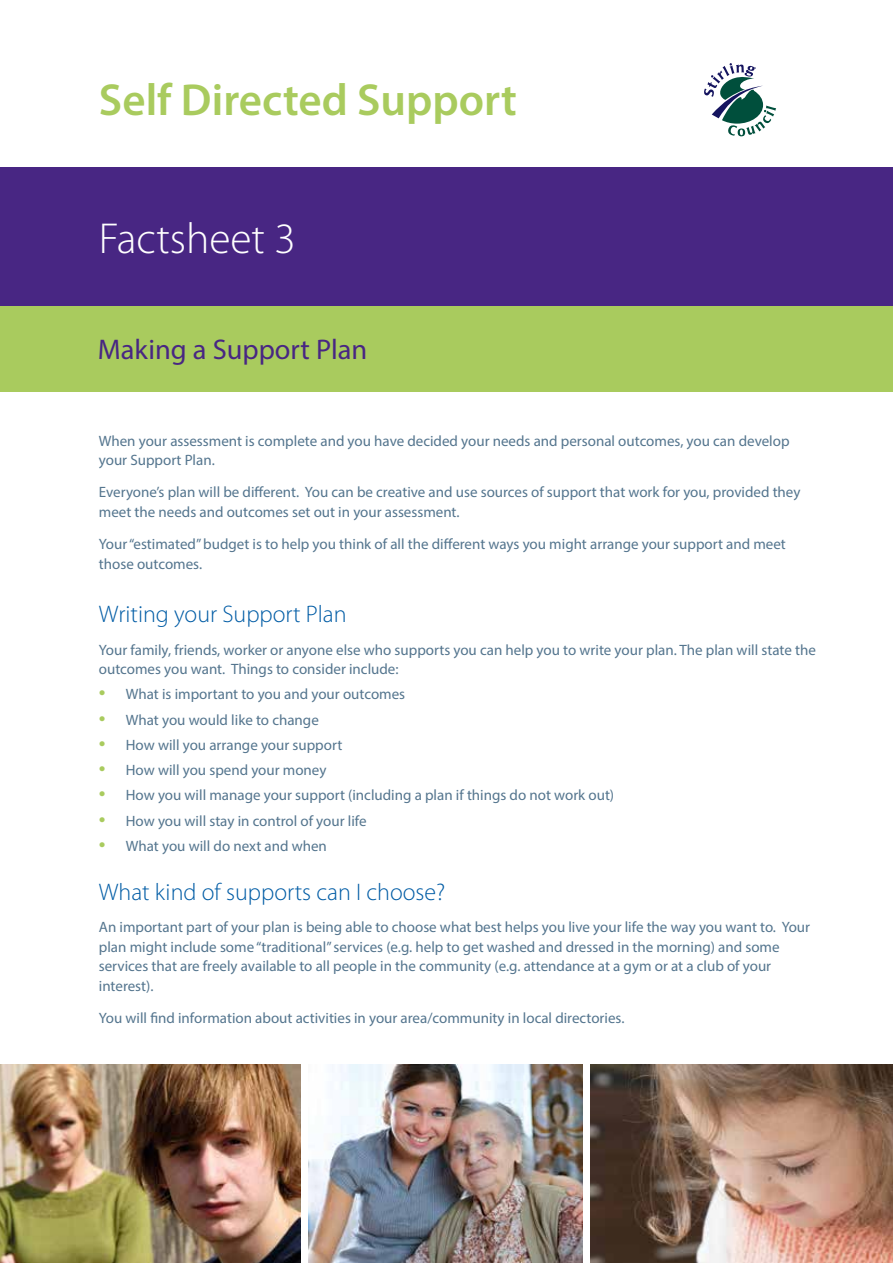
<style>
.page{position:relative;width:893px;height:1263px;background:#fff}
.page>*{position:absolute;margin:0;border:0;box-sizing:border-box;transform-origin:0 0}
.t1{font:600 45px "Myriad Pro";color:#a9cb5e}
.t2{font:300 43.5px "Myriad Pro";color:#fff}
.t3{font:28.5px "Myriad Pro";color:#482683}
.t4{font:300 24px "Myriad Pro";color:#005ca5}
.t5{font:15px/19.5px "Myriad Pro";color:#54758e}
.s1{font-size:24px;color:#a9cb5e}
</style>
<div class="page">
<svg style="left:704px;top:63px;width:72px;height:73px"></svg>
<div style="left:0;top:167px;width:893px;height:139px;background:#482683"></div>
<div style="left:0;top:306px;width:893px;height:85px;background:#a9cb5e"></div>
<img style="left:0;top:1064px;width:301px;height:199px">
<img style="left:308px;top:1064px;width:275px;height:199px">
<img style="left:590px;top:1064px;width:303px;height:199px">
<h1 class="t1" style="left:99px;top:71px;width:420px">Self Directed Support</h1>
<h2 class="t2" style="left:99px;top:212px;width:198px">Factsheet 3</h2>
<h3 class="t3" style="left:98px;top:332px;width:271px">Making a Support Plan</h3>
<p class="t5" style="left:99px;top:431px;width:692px">When your assessment is complete and you have decided your needs and personal outcomes, you can develop your Support Plan.</p>
<p class="t5" style="left:99px;top:482px;width:703px">Everyone’s plan will be different. You can be creative and use sources of support that work for you, provided they meet the needs and outcomes set out in your assessment.</p>
<p class="t5" style="left:99px;top:534px;width:689px">Your “estimated” budget is to help you think of all the different ways you might arrange your support and meet those outcomes.</p>
<h3 class="t4" style="left:99px;top:600px;width:249px">Writing your Support Plan</h3>
<p class="t5" style="left:99px;top:639px;width:718px">Your family, friends, worker or anyone else who supports you can help you to write your plan. The plan will state the outcomes you want. Things to consider include:</p>
<p class="t5" style="left:99px;top:684px;width:308px"><span class="s1">•</span> What is important to you and your outcomes</p>
<p class="t5" style="left:99px;top:709px;width:221px"><span class="s1">•</span> What you would like to change</p>
<p class="t5" style="left:99px;top:735px;width:245px"><span class="s1">•</span> How will you arrange your support</p>
<p class="t5" style="left:99px;top:760px;width:229px"><span class="s1">•</span> How will you spend your money</p>
<p class="t5" style="left:99px;top:785px;width:517px"><span class="s1">•</span> How you will manage your support (including a plan if things do not work out)</p>
<p class="t5" style="left:99px;top:810px;width:269px"><span class="s1">•</span> How you will stay in control of your life</p>
<p class="t5" style="left:99px;top:836px;width:230px"><span class="s1">•</span> What you will do next and when</p>
<h3 class="t4" style="left:99px;top:878px;width:348px">What kind of supports can I choose?</h3>
<p class="t5" style="left:99px;top:917px;width:713px">An important part of your plan is being able to choose what best helps you live your life the way you want to. Your plan might include some “traditional” services (e.g. help to get washed and dressed in the morning) and some services that are freely available to all people in the community (e.g. attendance at a gym or at a club of your interest).</p>
<p class="t5" style="left:99px;top:1008px;width:527px">You will find information about activities in your area/community in local directories.</p>
</div>
